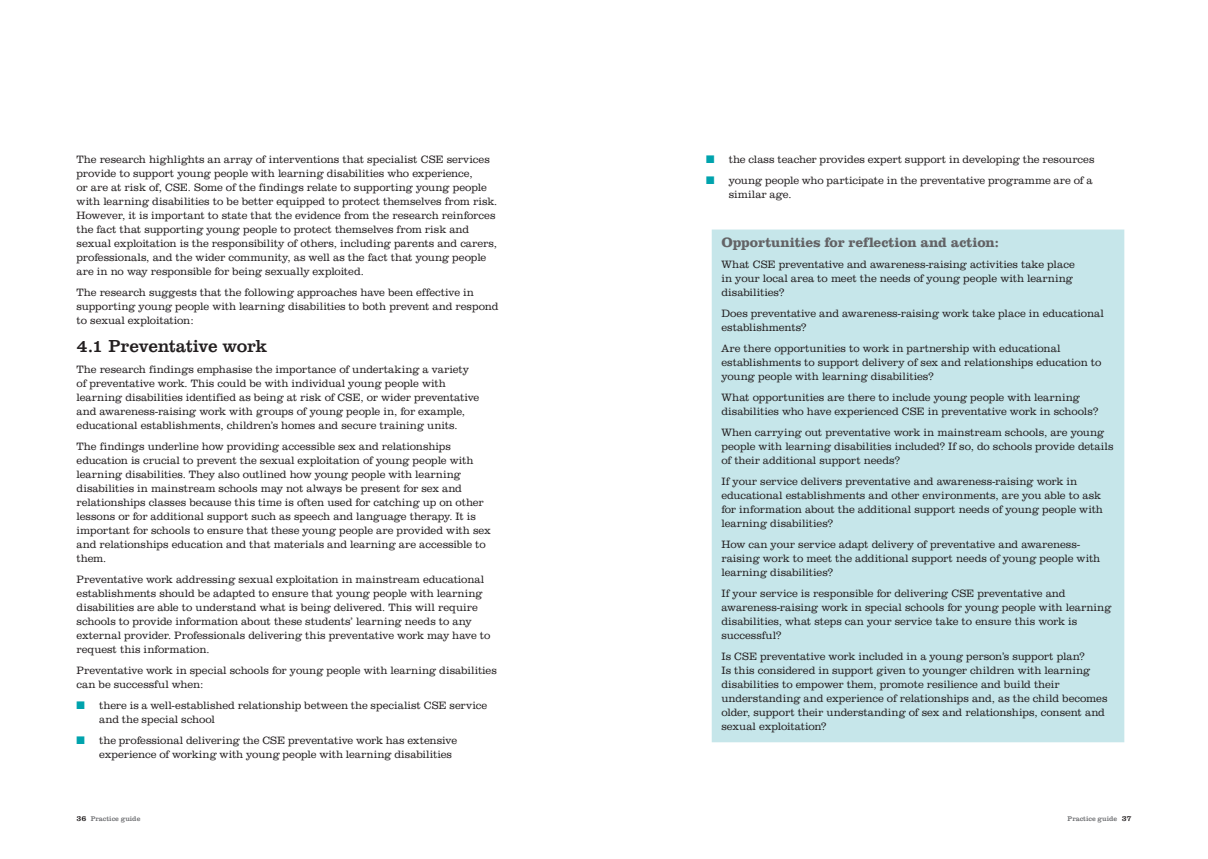
<style>
.page{position:relative;width:1208px;height:859px;background:#fff}
.page>*{position:absolute;margin:0;border:0;box-sizing:border-box;transform-origin:0 0}
.Head_1{font:18px "URW Clarendon TOT";letter-spacing:-.015em;color:#231f20}
.Box__indent__heading{font:700 14px "URW Clarendon TOT";letter-spacing:-.015em;color:#636366}
.Copy_11pt{font:300 11px/14px "URW Clarendon TOT";letter-spacing:-.005em;color:#231f20}
.definition_box_copy{font:300 11px/14px "URW Clarendon TOT";letter-spacing:-.01em;color:#231f20}
.t1{font:7px "URW Clarendon TOT";color:#6c6d70}
.s1{color:#00a3ad}
.s2{font-size:8px;color:#231f20}
</style>
<div class="page">
<div style="left:711px;top:230px;width:413px;height:512px;background:#c6e6ea"></div>
<p class="Copy_11pt" style="left:77px;top:152px;width:422px">The research highlights an array of interventions that specialist CSE services provide to support young people with learning disabilities who experience,<br>or are at risk of, CSE. Some of the findings relate to supporting young people with learning disabilities to be better equipped to protect themselves from risk.<br>However, it is important to state that the evidence from the research reinforces the fact that supporting young people to protect themselves from risk and sexual exploitation is the responsibility of others, including parents and carers, professionals, and the wider community, as well as the fact that young people are in no way responsible for being sexually exploited.</p>
<p class="Copy_11pt" style="left:77px;top:285px;width:423px">The research suggests that the following approaches have been effective in supporting young people with learning disabilities to both prevent and respond to sexual exploitation:</p>
<p class="Head_1" style="left:77px;top:335px;width:192px">4.1 Preventative work</p>
<p class="Copy_11pt" style="left:77px;top:362px;width:404px">The research findings emphasise the importance of undertaking a variety of preventative work. This could be with individual young people with learning disabilities identified as being at risk of CSE, or wider preventative and awareness-raising work with groups of young people in, for example, educational establishments, children’s homes and secure training units.</p>
<p class="Copy_11pt" style="left:77px;top:439px;width:416px">The findings underline how providing accessible sex and relationships education is crucial to prevent the sexual exploitation of young people with learning disabilities. They also outlined how young people with learning disabilities in mainstream schools may not always be present for sex and relationships classes because this time is often used for catching up on other lessons or for additional support such as speech and language therapy. It is important for schools to ensure that these young people are provided with sex and relationships education and that materials and learning are accessible to them.</p>
<p class="Copy_11pt" style="left:77px;top:572px;width:415px">Preventative work addressing sexual exploitation in mainstream educational establishments should be adapted to ensure that young people with learning disabilities are able to understand what is being delivered. This will require schools to provide information about these students’ learning needs to any external provider. Professionals delivering this preventative work may have to request this information.</p>
<p class="Copy_11pt" style="left:77px;top:663px;width:422px">Preventative work in special schools for young people with learning disabilities can be successful when:</p>
<p class="Copy_11pt" style="left:99px;top:698px;width:389px;text-indent:-23px"><span class="s1">■</span> there is a well-established relationship between the specialist CSE service and the special school</p>
<p class="Copy_11pt" style="left:99px;top:733px;width:359px;text-indent:-23px"><span class="s1">■</span> the professional delivering the CSE preventative work has extensive experience of working with young people with learning disabilities</p>
<p class="Copy_11pt" style="left:706px;top:152px;width:390px"><span class="s1">■</span> the class teacher provides expert support in developing the resources</p>
<p class="Copy_11pt" style="left:729px;top:173px;width:365px;text-indent:-23px"><span class="s1">■</span> young people who participate in the preventative programme are of a similar age.</p>
<p class="Box__indent__heading" style="left:721px;top:234px;width:279px">Opportunities for reflection and action:</p>
<p class="definition_box_copy" style="left:721px;top:257px;width:355px">What CSE preventative and awareness-raising activities take place in your local area to meet the needs of young people with learning disabilities?</p>
<p class="definition_box_copy" style="left:721px;top:306px;width:384px">Does preventative and awareness-raising work take place in educational establishments?</p>
<p class="definition_box_copy" style="left:721px;top:341px;width:381px">Are there opportunities to work in partnership with educational establishments to support delivery of sex and relationships education to young people with learning disabilities?</p>
<p class="definition_box_copy" style="left:721px;top:390px;width:378px">What opportunities are there to include young people with learning disabilities who have experienced CSE in preventative work in schools?</p>
<p class="definition_box_copy" style="left:721px;top:425px;width:393px">When carrying out preventative work in mainstream schools, are young people with learning disabilities included? If so, do schools provide details of their additional support needs?</p>
<p class="definition_box_copy" style="left:721px;top:474px;width:383px">If your service delivers preventative and awareness-raising work in educational establishments and other environments, are you able to ask for information about the additional support needs of young people with learning disabilities?</p>
<p class="definition_box_copy" style="left:721px;top:537px;width:380px">How can your service adapt delivery of preventative and awareness&shy;raising work to meet the additional support needs of young people with learning disabilities?</p>
<p class="definition_box_copy" style="left:721px;top:586px;width:391px">If your service is responsible for delivering CSE preventative and awareness-raising work in special schools for young people with learning disabilities, what steps can your service take to ensure this work is successful?</p>
<p class="definition_box_copy" style="left:721px;top:649px;width:387px">Is CSE preventative work included in a young person’s support plan?<br>Is this considered in support given to younger children with learning disabilities to empower them, promote resilience and build their understanding and experience of relationships and, as the child becomes older, support their understanding of sex and relationships, consent and sexual exploitation?</p>
<p class="t1" style="left:77px;top:814px;width:65px"><span class="s2">36</span> Practice guide</p>
<p class="t1" style="left:1067px;top:814px;width:65px">Practice guide <span class="s2">37</span></p>
</div>
